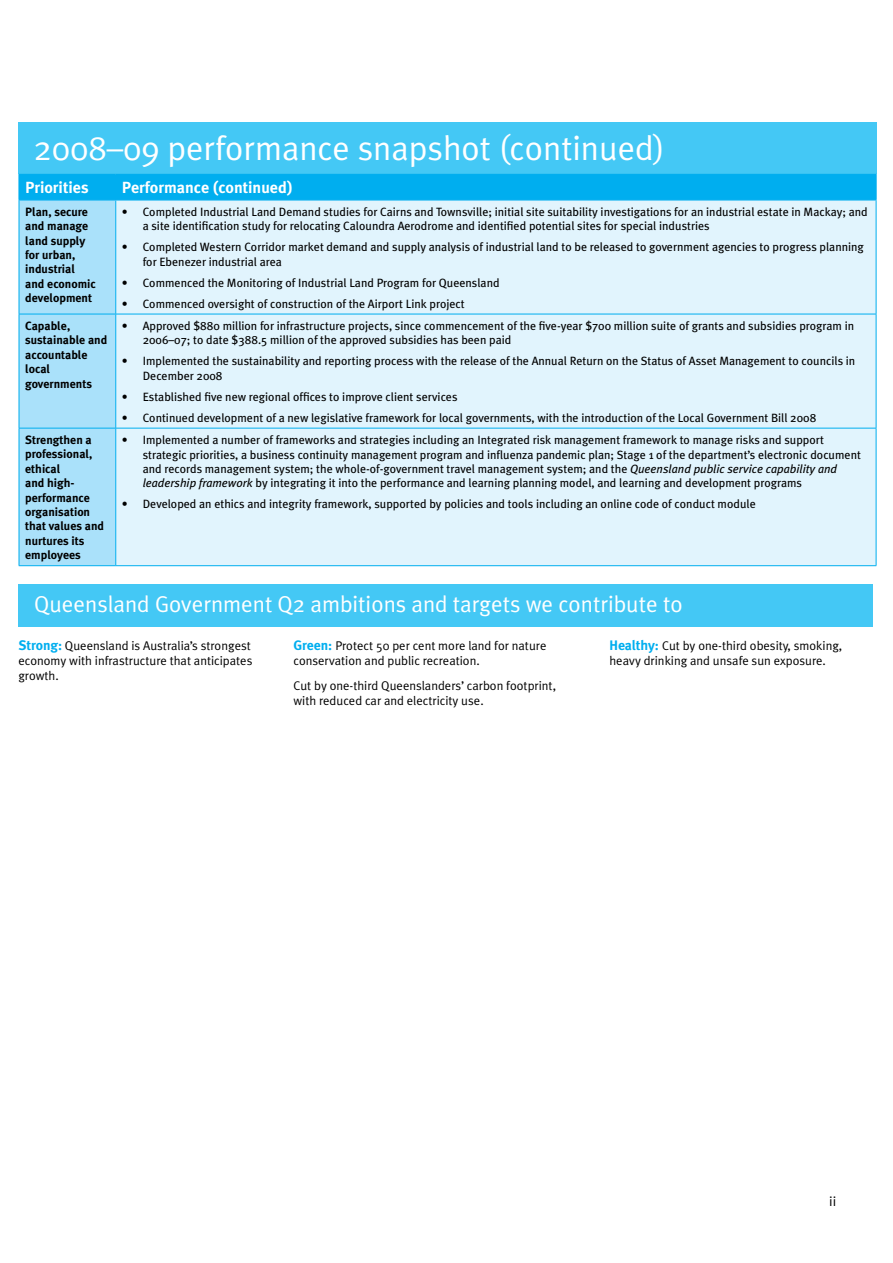
<style>
.page{position:relative;width:893px;height:1263px;background:#fff}
.page>*{position:absolute;margin:0;border:0;box-sizing:border-box;transform-origin:0 0}
.t1{font:34.2px "Meta Plus Normal";color:#fff}
.t2{font:22.95px "Meta Plus Normal";color:#fff}
.t3{font:700 16.05px "Meta Plus";color:#fff}
.t4{font:13.5px "Meta Normal LF";color:#000}
.t5{font:12.6px/15.1px "Meta Plus Normal";color:#000}
.t6{font:12px/14.4px "Meta Plus";color:#000}
.t7{font:700 12px/14.4px "Meta Plus";color:#000}
.s1{font-style:italic}
.s2{font-family:"Meta Bold LF";font-size:13.8px;color:#00aeef}
</style>
<div class="page">
<div style="left:18px;top:122px;width:859px;height:52px;background:#44c8f5"></div>
<hr style="left:875px;top:175px;width:2px;height:24px;background:#00aeef">
<hr style="left:18px;top:175px;width:2px;height:24px;background:#00aeef">
<hr style="left:18px;top:174px;width:98px;height:1px;background:#00aeef">
<hr style="left:116px;top:174px;width:761px;height:1px;background:#00aeef">
<svg style="left:20px;top:174px;width:856px;height:391px;background:#ccedfb"></svg>
<hr style="left:18px;top:199px;width:98px;height:2px;background:#00aeef">
<hr style="left:116px;top:199px;width:761px;height:2px;background:#00aeef">
<hr style="left:19px;top:201px;width:1px;height:113px;background:#00aeef">
<hr style="left:115px;top:201px;width:1px;height:113px;background:#00aeef">
<hr style="left:876px;top:201px;width:1px;height:113px;background:#00aeef">
<hr style="left:19px;top:314px;width:97px;height:1px;background:#00aeef">
<hr style="left:19px;top:314px;width:1px;height:114px;background:#00aeef">
<hr style="left:116px;top:314px;width:760px;height:1px;background:#00aeef">
<hr style="left:115px;top:314px;width:1px;height:114px;background:#00aeef">
<hr style="left:876px;top:314px;width:1px;height:114px;background:#00aeef">
<hr style="left:19px;top:428px;width:97px;height:1px;background:#00aeef">
<hr style="left:19px;top:428px;width:1px;height:137px;background:#00aeef">
<hr style="left:116px;top:428px;width:760px;height:1px;background:#00aeef">
<hr style="left:115px;top:428px;width:1px;height:137px;background:#00aeef">
<hr style="left:876px;top:428px;width:1px;height:137px;background:#00aeef">
<hr style="left:19px;top:565px;width:97px;height:1px;background:#00aeef">
<hr style="left:116px;top:565px;width:760px;height:1px;background:#00aeef">
<div style="left:18px;top:584px;width:855px;height:42px;background:#44c8f5"></div>
<h1 class="t1" style="left:33px;top:128px;width:633px">2008–09 performance snapshot (continued)</h1>
<h3 class="t3" style="left:25px;top:179px;width:65px">Priorities</h3>
<h3 class="t3" style="left:122px;top:179px;width:172px">Performance (continued)</h3>
<p class="t7" style="left:25px;top:204px;width:72px">Plan, secure and manage land supply for urban, industrial and economic development</p>
<p class="t6" style="left:143px;top:204px;width:727px;text-indent:-21px">• Completed Industrial Land Demand studies for Cairns and Townsville; initial site suitability investigations for an industrial estate in Mackay; and a site identification study for relocating Caloundra Aerodrome and identified potential sites for special industries</p>
<p class="t6" style="left:143px;top:240px;width:723px;text-indent:-21px">• Completed Western Corridor market demand and supply analysis of industrial land to be released to government agencies to progress planning for Ebenezer industrial area</p>
<p class="t6" style="left:122px;top:275px;width:379px">• Commenced the Monitoring of Industrial Land Program for Queensland</p>
<p class="t6" style="left:122px;top:296px;width:344px">• Commenced oversight of construction of the Airport Link project</p>
<p class="t7" style="left:25px;top:318px;width:84px">Capable, sustainable and accountable local governments</p>
<p class="t6" style="left:143px;top:319px;width:713px;text-indent:-21px">• Approved $880 million for infrastructure projects, since commencement of the five-year $700 million suite of grants and subsidies program in<br>2006–07; to date $388.5 million of the approved subsidies has been paid</p>
<p class="t6" style="left:143px;top:354px;width:714px;text-indent:-21px">• Implemented the sustainability and reporting process with the release of the Annual Return on the Status of Asset Management to councils in<br>December 2008</p>
<p class="t6" style="left:122px;top:389px;width:337px">• Established five new regional offices to improve client services</p>
<p class="t6" style="left:122px;top:410px;width:696px">• Continued development of a new legislative framework for local governments, with the introduction of the Local Government Bill 2008</p>
<p class="t7" style="left:25px;top:433px;width:80px">Strengthen a professional, ethical<br>and high&shy;performance organisation that values and nurtures its employees</p>
<p class="t6" style="left:143px;top:433px;width:720px;text-indent:-21px">• Implemented a number of frameworks and strategies including an Integrated risk management framework to manage risks and support strategic priorities, a business continuity management program and influenza pandemic plan; Stage 1 of the department’s electronic document and records management system; the whole-of-government travel management system; and the <span class="s1">Queensland public service capability and leadership framework</span> by integrating it into the performance and learning planning model, and learning and development programs</p>
<p class="t6" style="left:122px;top:497px;width:635px">• Developed an ethics and integrity framework, supported by policies and tools including an online code of conduct module</p>
<h2 class="t2" style="left:34px;top:591px;width:650px">Queensland Government Q2 ambitions and targets we contribute to</h2>
<p class="t5" style="left:18px;top:638px;width:235px"><span class="s2">Strong:</span> Queensland is Australia’s strongest economy with infrastructure that anticipates growth.</p>
<p class="t5" style="left:293px;top:638px;width:254px"><span class="s2">Green:</span> Protect 50 per cent more land for nature conservation and public recreation.</p>
<p class="t5" style="left:293px;top:678px;width:264px">Cut by one-third Queenslanders’ carbon footprint, with reduced car and electricity use.</p>
<p class="t5" style="left:609px;top:638px;width:234px"><span class="s2">Healthy:</span> Cut by one-third obesity, smoking, heavy drinking and unsafe sun exposure.</p>
<p class="t4" style="left:829px;top:1193px;width:9px">ii</p>
</div>
